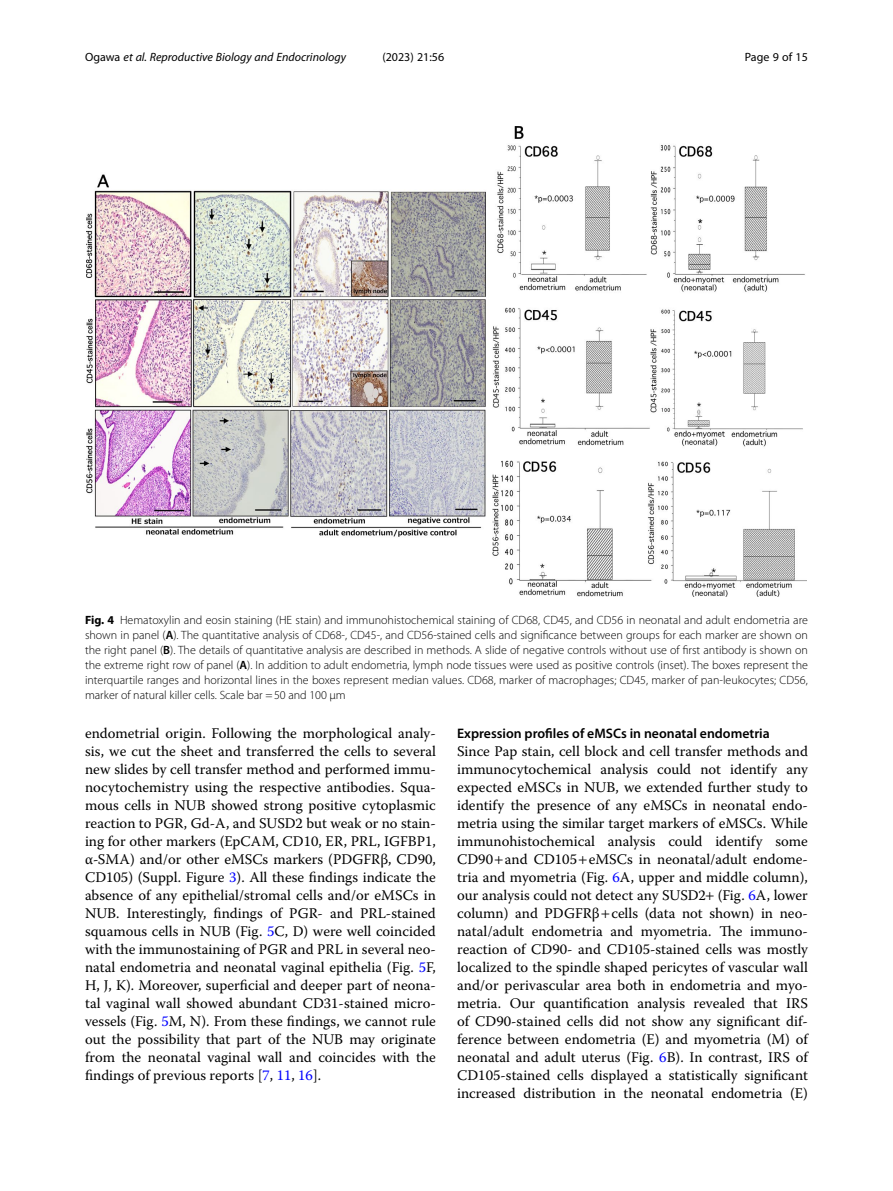
<style>
.page{position:relative;width:893px;height:1191px;background:#fff}
.page>*{position:absolute;margin:0;border:0;box-sizing:border-box;transform-origin:0 0}
.Body_Text{font:14.7px/18px "Warnock Pro";color:#000;text-align:justify}
.Head_2{font:600 13.8px "Myriad Pro";color:#000}
.Figure_Caption{font:300 12px/15px "Myriad Pro";color:#000;text-align:justify}
.t1{font:italic 12px "Myriad Pro";color:#000}
.t2{font:12px "Myriad Pro";color:#000}
.s1{font-style:normal}
.s2{font-weight:700}
.s3{font-weight:600}
.s4{color:#00f}
</style>
<div class="page">
<img style="left:86px;top:126px;width:721px;height:471px">
<p class="t1" style="left:85px;top:50px;width:262px"><span class="s1">Ogawa</span> et al. Reproductive Biology and Endocrinology</p>
<p class="t2" style="left:382px;top:50px;width:63px">(2023) 21:56</p>
<p class="t2" style="left:745px;top:50px;width:65px">Page 9 of 15</p>
<p class="Figure_Caption" style="left:85px;top:612px;width:724px"><span class="s2">Fig. 4</span> Hematoxylin and eosin staining (HE stain) and immunohistochemical staining of CD68, CD45, and CD56 in neonatal and adult endometria are shown in panel (<span class="s3">A</span>). The quantitative analysis of CD68-, CD45-, and CD56-stained cells and significance between groups for each marker are shown on the right panel (<span class="s3">B</span>). The details of quantitative analysis are described in methods. A slide of negative controls without use of first antibody is shown on the extreme right row of panel (<span class="s3">A</span>). In addition to adult endometria, lymph node tissues were used as positive controls (inset). The boxes represent the interquartile ranges and horizontal lines in the boxes represent median values. CD68, marker of macrophages; CD45, marker of pan-leukocytes; CD56, marker of natural killer cells. Scale bar =50 and 100 μm</p>
<p class="Body_Text" style="left:85px;top:724px;width:352px">endometrial origin. Following the morphological analy&shy;sis, we cut the sheet and transferred the cells to several new slides by cell transfer method and performed immu&shy;nocytochemistry using the respective antibodies. Squa&shy;mous cells in NUB showed strong positive cytoplasmic reaction to PGR, Gd-A, and SUSD2 but weak or no stain&shy;ing for other markers (EpCAM, CD10, ER, PRL, IGFBP1, α-SMA) and/or other eMSCs markers (PDGFRβ, CD90, CD105) (Suppl. Figure <span class="s4">3</span>). All these findings indicate the absence of any epithelial/stromal cells and/or eMSCs in NUB. Interestingly, findings of PGR- and PRL-stained squamous cells in NUB (Fig. <span class="s4">5</span>C, D) were well coincided with the immunostaining of PGR and PRL in several neo&shy;natal endometria and neonatal vaginal epithelia (Fig. <span class="s4">5</span>F, H, J, K). Moreover, superficial and deeper part of neona&shy;tal vaginal wall showed abundant CD31-stained micro&shy;vessels (Fig. <span class="s4">5</span>M, N). From these findings, we cannot rule out the possibility that part of the NUB may originate from the neonatal vaginal wall and coincides with the findings of previous reports [<span class="s4">7</span>, <span class="s4">11</span>, <span class="s4">16</span>].</p>
<p class="Head_2" style="left:457px;top:725px;width:314px">Expression profiles of eMSCs in neonatal endometria</p>
<p class="Body_Text" style="left:457px;top:742px;width:352px">Since Pap stain, cell block and cell transfer methods and immunocytochemical analysis could not identify any expected eMSCs in NUB, we extended further study to identify the presence of any eMSCs in neonatal endo&shy;metria using the similar target markers of eMSCs. While immunohistochemical analysis could identify some CD90 and CD105 eMSCs in neonatal/adult endome&shy;tria and myometria (Fig. <span class="s4">6</span>A, upper and middle column), our analysis could not detect any SUSD2 (Fig. <span class="s4">6</span>A, lower column) and PDGFRβ cells (data not shown) in neo&shy;natal/adult endometria and myometria. The immuno&shy;reaction of CD90- and CD105-stained cells was mostly localized to the spindle shaped pericytes of vascular wall and/or perivascular area both in endometria and myo&shy;metria. Our quantification analysis revealed that IRS of CD90-stained cells did not show any significant dif&shy;ference between endometria (E) and myometria (M) of neonatal and adult uterus (Fig. <span class="s4">6</span>B). In contrast, IRS of CD105-stained cells displayed a statistically significant increased distribution in the neonatal endometria (E)</p>
</div>
